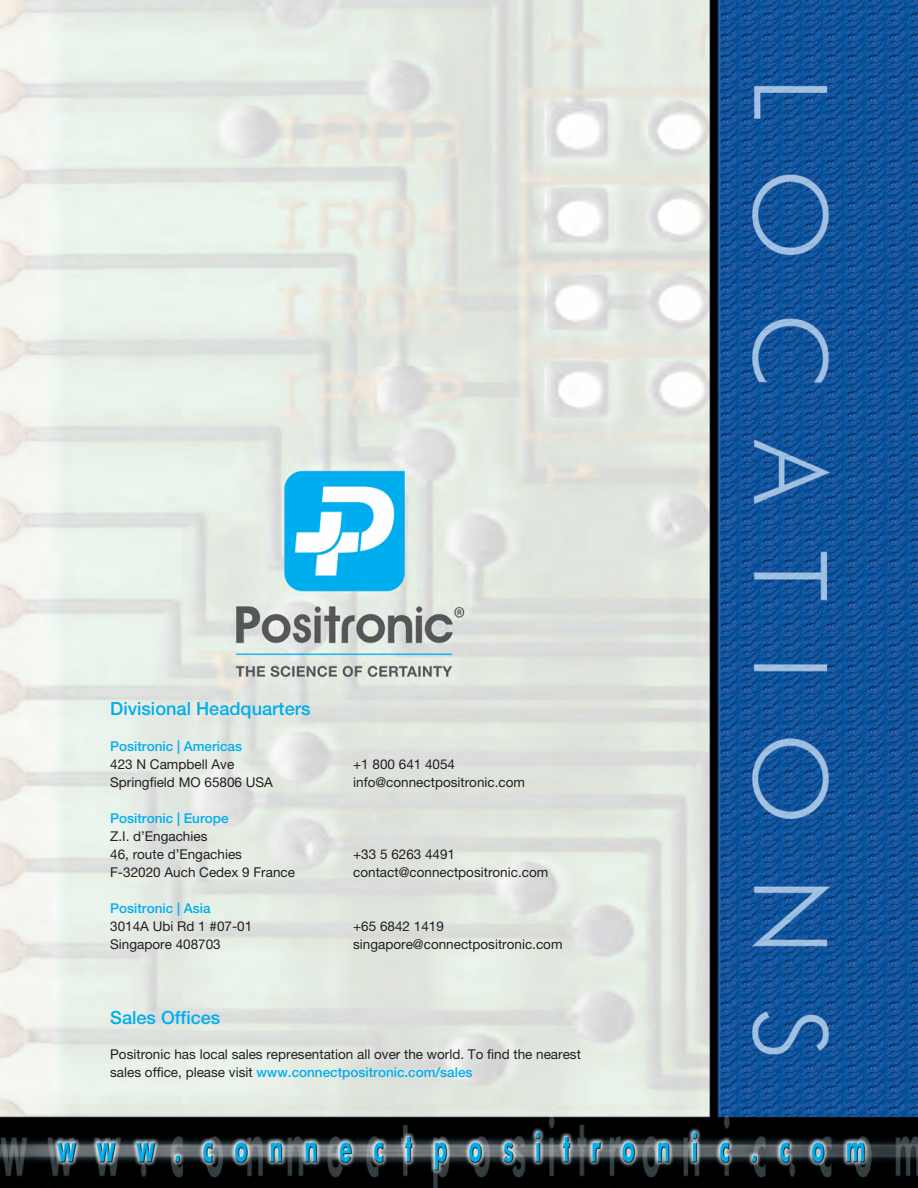
<style>
.page{position:relative;width:918px;height:1188px;background:#fff}
.page>*{position:absolute;margin:0;border:0;box-sizing:border-box;transform-origin:0 0}
.t1{font:500 18.15px "Helvetica Neue LT Std";color:#00aeef}
.t2{font:13.5px/18px "Helvetica Neue LT Std";color:#231f20}
.t3{font:500 13.5px "Helvetica Neue LT Std";color:#00aeef}
.s1{font-weight:500;color:#00aeef}
</style>
<div class="page">
<img style="left:0;top:0;width:918px;height:1188px">
<h1 class="t1" style="left:110px;top:698px;width:202px">Divisional Headquarters</h1>
<p class="t3" style="left:110px;top:738px;width:133px">Positronic | Americas</p>
<p class="t2" style="left:110px;top:755px;width:126px">423 N Campbell Ave</p>
<p class="t2" style="left:353px;top:755px;width:103px">+1 800 641 4054</p>
<p class="t2" style="left:110px;top:773px;width:164px">Springfield MO 65806 USA</p>
<p class="t2" style="left:353px;top:773px;width:173px">info@connectpositronic.com</p>
<p class="t3" style="left:110px;top:810px;width:120px">Positronic | Europe</p>
<p class="t2" style="left:110px;top:827px;width:133px">Z.I. d’Engachies<br>46, route d’Engachies</p>
<p class="t2" style="left:353px;top:845px;width:103px">+33 5 6263 4491</p>
<p class="t2" style="left:110px;top:863px;width:186px">F-32020 Auch Cedex 9 France</p>
<p class="t2" style="left:353px;top:863px;width:197px">contact@connectpositronic.com</p>
<p class="t3" style="left:110px;top:900px;width:102px">Positronic | Asia</p>
<p class="t2" style="left:110px;top:917px;width:144px">3014A Ubi Rd 1 #07-01</p>
<p class="t2" style="left:353px;top:917px;width:92px">+65 6842 1419</p>
<p class="t2" style="left:110px;top:935px;width:112px">Singapore 408703</p>
<p class="t2" style="left:353px;top:935px;width:211px">singapore@connectpositronic.com</p>
<h1 class="t1" style="left:110px;top:1007px;width:112px">Sales Offices</h1>
<p class="t2" style="left:110px;top:1045px;width:472px">Positronic has local sales representation all over the world. To find the nearest sales office, please visit <span class="s1">www.connectpositronic.com/sales</span></p>
</div>
